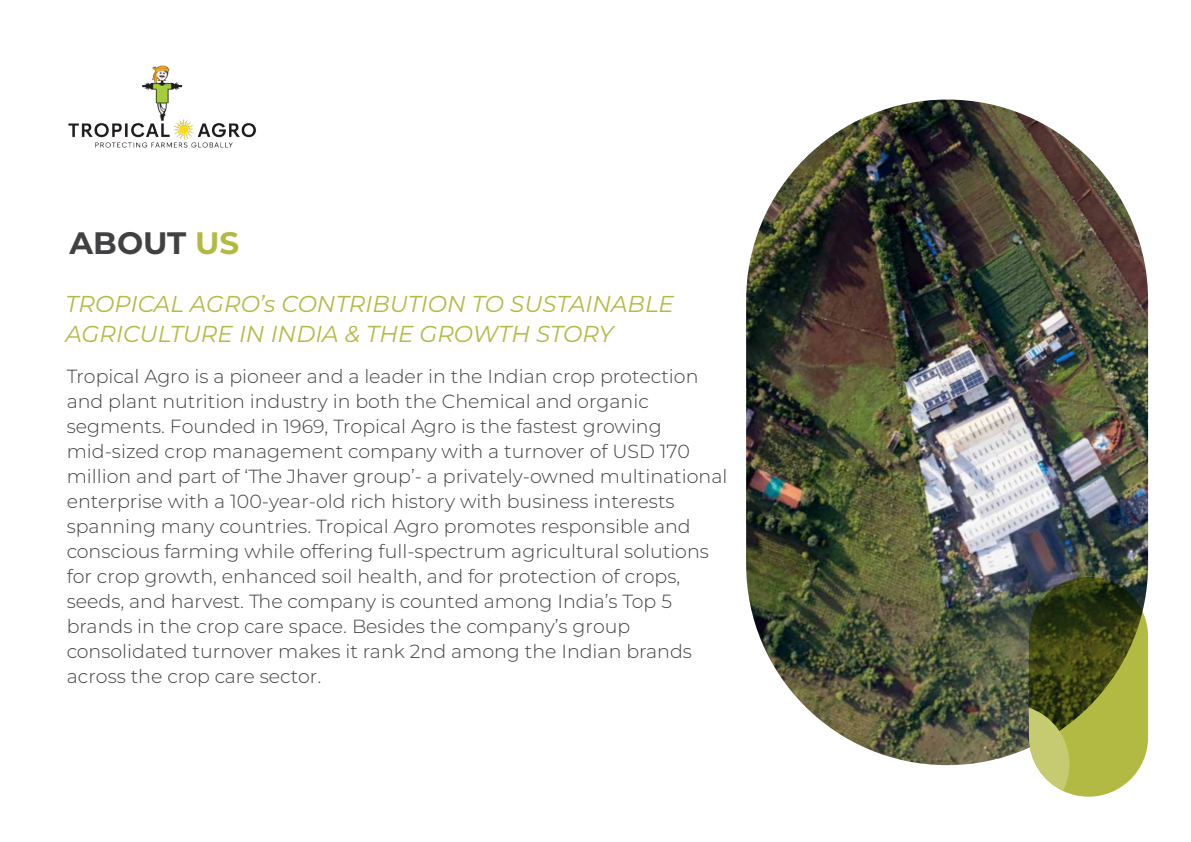
<style>
.page{position:relative;width:1191px;height:842px;background:#fff}
.page>*{position:absolute;margin:0;border:0;box-sizing:border-box;transform-origin:0 0}
.t1{font:700 31px "Montserrat";color:#414042}
.t2{font:italic 23px/30px "Montserrat";color:#b3ba43}
.t3{font:300 19px/25px "Montserrat";color:#414042}
.s1{color:#b3ba43}
</style>
<div class="page">
<img style="left:746px;top:100px;width:402px;height:665px">
<svg style="left:1029px;top:577px;width:119px;height:220px;background:#79803c"></svg>
<img style="left:68px;top:65px;width:188px;height:83px">
<h1 class="t1" style="left:69px;top:221px;width:171px">ABOUT <span class="s1">US</span></h1>
<p class="t2" style="left:65px;top:288px;width:610px">TROPICAL AGRO’s CONTRIBUTION TO SUSTAINABLE<br>AGRICULTURE IN INDIA &amp; THE GROWTH STORY</p>
<p class="t3" style="left:67px;top:363px;width:662px">Tropical Agro is a pioneer and a leader in the Indian crop protection and plant nutrition industry in both the Chemical and organic segments. Founded in 1969, Tropical Agro is the fastest growing mid-sized crop management company with a turnover of USD 170 million and part of ‘The Jhaver group’- a privately-owned multinational enterprise with a 100-year-old rich history with business interests spanning many countries. Tropical Agro promotes responsible and conscious farming while offering full-spectrum agricultural solutions for crop growth, enhanced soil health, and for protection of crops, seeds, and harvest. The company is counted among India’s Top 5 brands in the crop care space. Besides the company’s group consolidated turnover makes it rank 2nd among the Indian brands across the crop care sector.</p>
</div>
